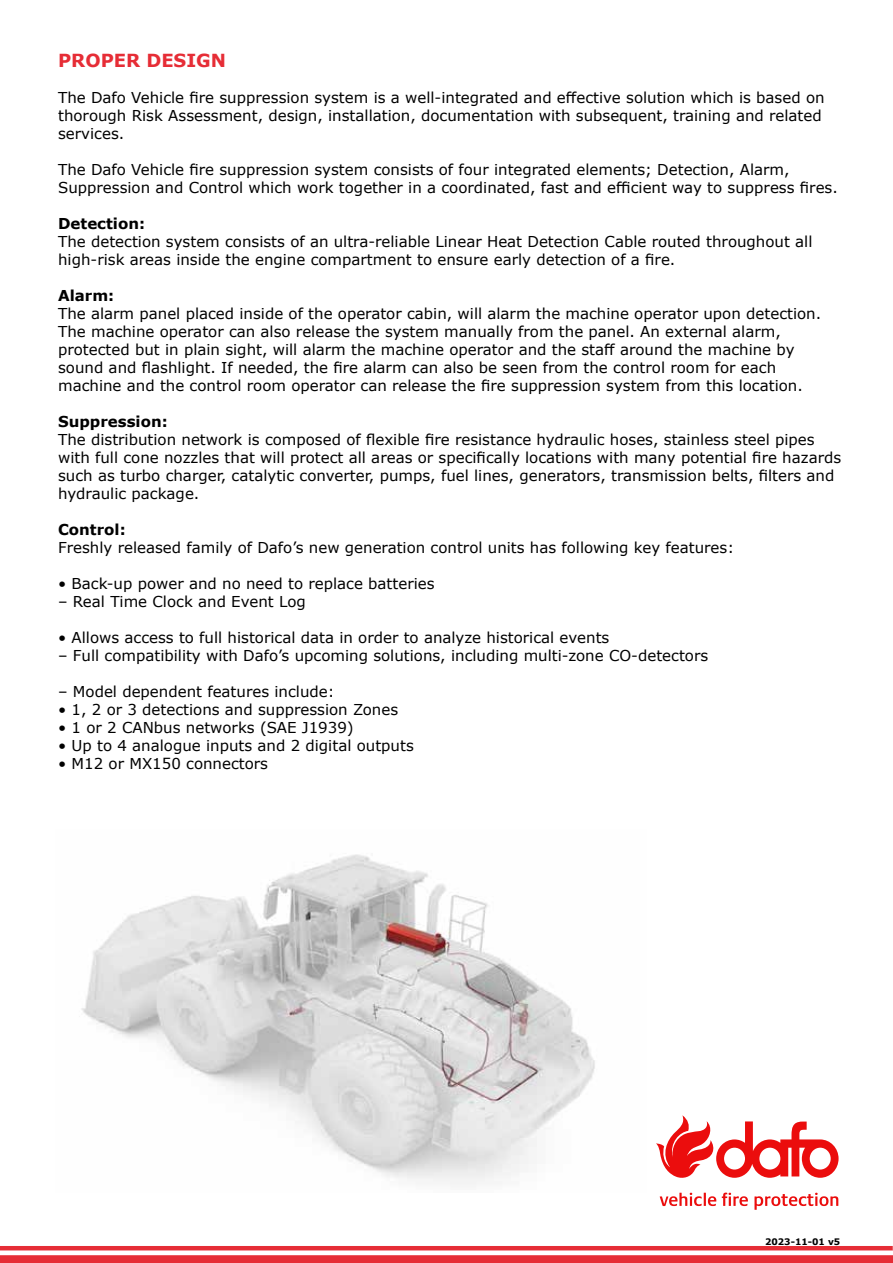
<style>
.page{position:relative;width:893px;height:1263px;background:#fff}
.page>*{position:absolute;margin:0;border:0;box-sizing:border-box;transform-origin:0 0}
.t1{font:700 18px "Verdana";color:#e62d36}
.t2{font:15px/18px "Verdana";color:#000}
.t3{font:700 15px "Verdana";color:#000}
.t4{font:700 9px "Verdana";color:#000}
</style>
<div class="page">
<div style="left:0;top:1255px;width:893px;height:8px;background:#e62d36"></div>
<hr style="left:0;top:1246px;width:893px;height:4px;background:#e62d36">
<svg style="left:656px;top:1115px;width:182px;height:63px"></svg>
<svg style="left:660px;top:1193px;width:56px;height:13px"></svg>
<svg style="left:722px;top:1192px;width:26px;height:14px"></svg>
<svg style="left:754px;top:1193px;width:84px;height:17px"></svg>
<img style="left:81px;top:854px;width:514px;height:331px">
<p class="t1" style="left:58px;top:47px;width:169px">PROPER DESIGN</p>
<p class="t2" style="left:58px;top:88px;width:768px">The Dafo Vehicle fire suppression system is a well-integrated and effective solution which is based on thorough Risk Assessment, design, installation, documentation with subsequent, training and related services.</p>
<p class="t2" style="left:58px;top:160px;width:781px">The Dafo Vehicle fire suppression system consists of four integrated elements; Detection, Alarm,<br>Suppression and Control which work together in a coordinated, fast and efficient way to suppress fires.</p>
<p class="t3" style="left:58px;top:213px;width:89px">Detection:</p>
<p class="t2" style="left:58px;top:232px;width:756px">The detection system consists of an ultra-reliable Linear Heat Detection Cable routed throughout all high-risk areas inside the engine compartment to ensure early detection of a fire.</p>
<p class="t3" style="left:58px;top:285px;width:58px">Alarm:</p>
<p class="t2" style="left:58px;top:304px;width:765px">The alarm panel placed inside of the operator cabin, will alarm the machine operator upon detection.<br>The machine operator can also release the system manually from the panel. An external alarm, protected but in plain sight, will alarm the machine operator and the staff around the machine by sound and flashlight. If needed, the fire alarm can also be seen from the control room for each machine and the control room operator can release the fire suppression system from this location.</p>
<p class="t3" style="left:58px;top:411px;width:111px">Suppression:</p>
<p class="t2" style="left:58px;top:430px;width:785px">The distribution network is composed of flexible fire resistance hydraulic hoses, stainless steel pipes with full cone nozzles that will protect all areas or specifically locations with many potential fire hazards such as turbo charger, catalytic converter, pumps, fuel lines, generators, transmission belts, filters and hydraulic package.</p>
<p class="t3" style="left:58px;top:519px;width:69px">Control:</p>
<p class="t2" style="left:58px;top:538px;width:678px">Freshly released family of Dafo’s new generation control units has following key features:</p>
<p class="t2" style="left:58px;top:574px;width:378px">• Back-up power and no need to replace batteries</p>
<p class="t2" style="left:58px;top:592px;width:249px">– Real Time Clock and Event Log</p>
<p class="t2" style="left:58px;top:628px;width:553px">• Allows access to full historical data in order to analyze historical events</p>
<p class="t2" style="left:58px;top:646px;width:652px">– Full compatibility with Dafo’s upcoming solutions, including multi-zone CO-detectors</p>
<p class="t2" style="left:58px;top:682px;width:278px">– Model dependent features include:</p>
<p class="t2" style="left:58px;top:700px;width:342px">• 1, 2 or 3 detections and suppression Zones</p>
<p class="t2" style="left:58px;top:718px;width:297px">• 1 or 2 CANbus networks (SAE J1939)</p>
<p class="t2" style="left:58px;top:736px;width:357px">• Up to 4 analogue inputs and 2 digital outputs</p>
<p class="t2" style="left:58px;top:754px;width:211px">• M12 or MX150 connectors</p>
<p class="t4" style="left:765px;top:1235px;width:77px">2023-11-01 v5</p>
</div>
